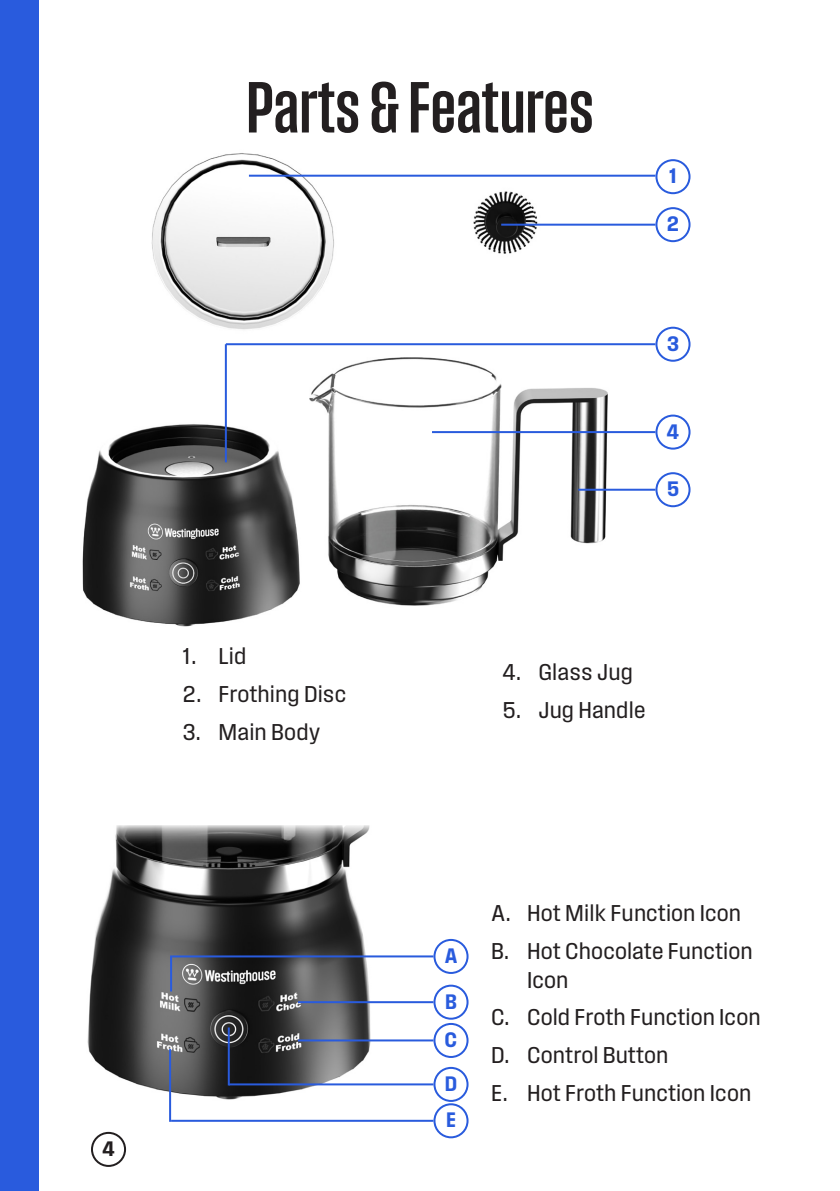
<style>
.page{position:relative;width:840px;height:1191px;background:#fff}
.page>*{position:absolute;margin:0;border:0;box-sizing:border-box;transform-origin:0 0}
.t1{font:76px "Westinghouse Sans No.34";color:#231f20}
.t2{font:24px/28.8px "Field Gothic No.52";color:#231f20}
.t3{font:22px "Field Gothic No.54";color:#295bdd}
.t4{font:22px "Field Gothic No.54";color:#231f20}
</style>
<div class="page">
<div style="left:0;top:0;width:38px;height:1191px;background:#295bdd"></div>
<div style="left:91px;top:1131px;width:35px;height:35px;border:2px solid #231f20;border-radius:50%"></div>
<img style="left:82px;top:153px;width:531px;height:474px">
<hr style="left:501px;top:224px;width:154px;height:2px;background:#295bdd">
<hr style="left:249px;top:175px;width:406px;height:2px;background:#295bdd">
<hr style="left:225px;top:344px;width:2px;height:118px;background:#295bdd">
<hr style="left:226px;top:343px;width:429px;height:2px;background:#295bdd">
<hr style="left:432px;top:431px;width:223px;height:2px;background:#295bdd">
<hr style="left:578px;top:489px;width:77px;height:2px;background:#295bdd">
<div style="left:655px;top:159px;width:35px;height:35px;border:2px solid #295bdd;border-radius:50%"></div>
<div style="left:655px;top:207px;width:35px;height:35px;border:2px solid #295bdd;border-radius:50%"></div>
<div style="left:655px;top:327px;width:35px;height:35px;border:2px solid #295bdd;border-radius:50%"></div>
<div style="left:655px;top:414px;width:35px;height:35px;border:2px solid #295bdd;border-radius:50%"></div>
<div style="left:655px;top:472px;width:35px;height:35px;border:2px solid #295bdd;border-radius:50%"></div>
<img style="left:87px;top:826px;width:297px;height:290px">
<hr style="left:228px;top:1027px;width:2px;height:58px;background:#295bdd">
<hr style="left:298px;top:1001px;width:135px;height:2px;background:#295bdd">
<hr style="left:298px;top:1039px;width:135px;height:2px;background:#295bdd">
<hr style="left:170px;top:955px;width:2px;height:36px;background:#295bdd">
<hr style="left:172px;top:955px;width:261px;height:2px;background:#295bdd">
<hr style="left:229px;top:1083px;width:204px;height:2px;background:#295bdd">
<hr style="left:169px;top:1049px;width:2px;height:72px;background:#295bdd">
<hr style="left:171px;top:1119px;width:262px;height:2px;background:#295bdd">
<div style="left:433px;top:939px;width:35px;height:35px;border:2px solid #295bdd;border-radius:50%"></div>
<div style="left:433px;top:984px;width:35px;height:35px;border:2px solid #295bdd;border-radius:50%"></div>
<div style="left:433px;top:1023px;width:35px;height:35px;border:2px solid #295bdd;border-radius:50%"></div>
<div style="left:433px;top:1067px;width:35px;height:35px;border:2px solid #295bdd;border-radius:50%"></div>
<div style="left:433px;top:1103px;width:35px;height:35px;border:2px solid #295bdd;border-radius:50%"></div>
<p class="t4" style="left:102px;top:1136px;width:14px">4</p>
<p class="t1" style="left:246px;top:69px;width:349px">Parts &amp; Features</p>
<p class="t3" style="left:668px;top:164px;width:9px">1</p>
<p class="t3" style="left:666px;top:212px;width:14px">2</p>
<p class="t3" style="left:666px;top:331px;width:14px">3</p>
<p class="t3" style="left:666px;top:419px;width:14px">4</p>
<p class="t3" style="left:666px;top:477px;width:14px">5</p>
<p class="t2" style="left:182px;top:641px;width:65px">1. Lid</p>
<p class="t2" style="left:182px;top:679px;width:165px">2. Frothing Disc</p>
<p class="t2" style="left:182px;top:717px;width:139px">3. Main Body</p>
<p class="t2" style="left:502px;top:657px;width:132px">4. Glass Jug</p>
<p class="t2" style="left:502px;top:695px;width:145px">5. Jug Handle</p>
<p class="t3" style="left:444px;top:943px;width:14px">A</p>
<p class="t3" style="left:445px;top:989px;width:13px">B</p>
<p class="t3" style="left:444px;top:1027px;width:14px">C</p>
<p class="t3" style="left:444px;top:1071px;width:14px">D</p>
<p class="t3" style="left:446px;top:1108px;width:11px">E</p>
<p class="t2" style="left:491px;top:898px;width:251px">A. Hot Milk Function Icon</p>
<p class="t2" style="left:527px;top:936px;width:227px;text-indent:-36px">B. Hot Chocolate Function<br>Icon</p>
<p class="t2" style="left:491px;top:1002px;width:271px">C. Cold Froth Function Icon</p>
<p class="t2" style="left:491px;top:1040px;width:179px">D. Control Button</p>
<p class="t2" style="left:491px;top:1078px;width:261px">E. Hot Froth Function Icon</p>
</div>
